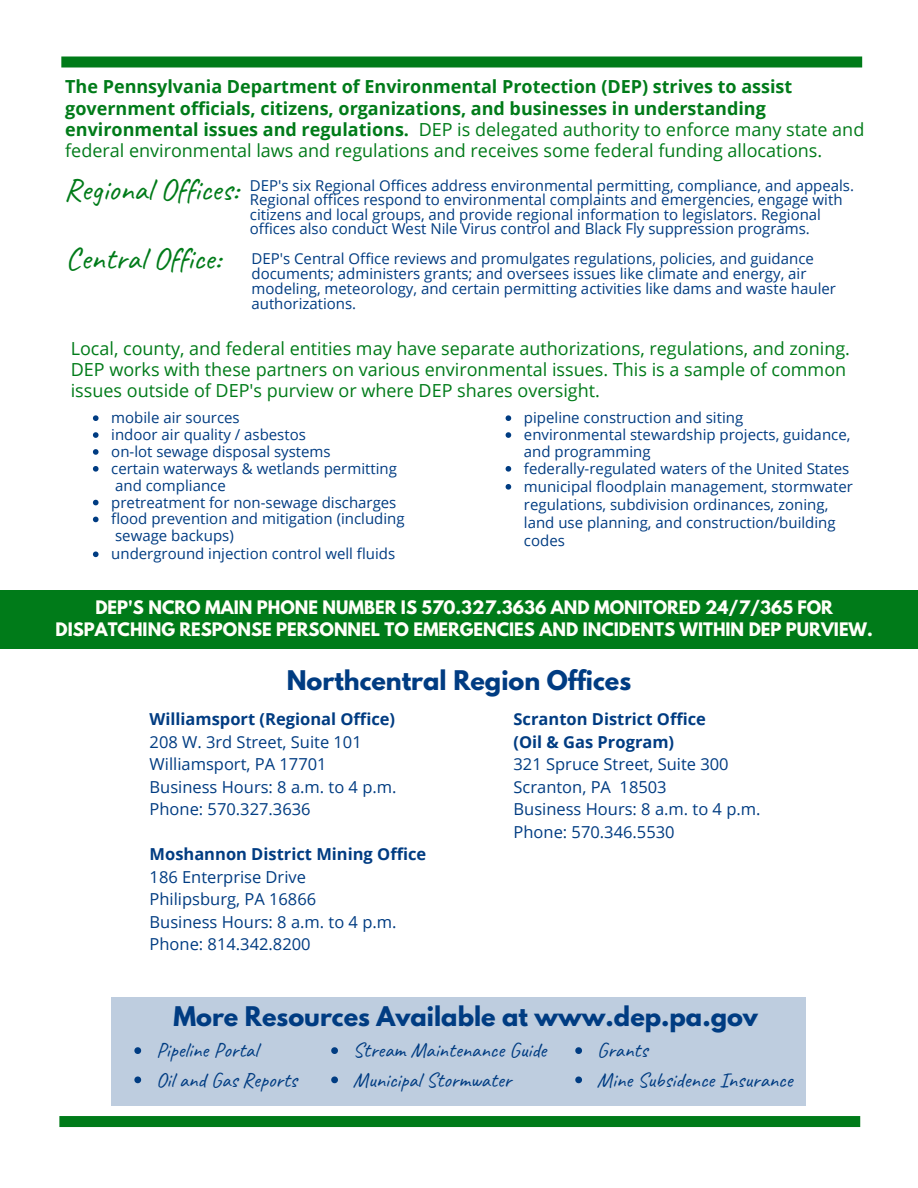
<style>
.page{position:relative;width:918px;height:1188px;background:#fff}
.page>*{position:absolute;margin:0;border:0;box-sizing:border-box;transform-origin:0 0}
.t1{font:31.5px "Caveat";color:#007b19}
.t2{font:700 24px "League Spartan";color:#003c82}
.t3{font:21px/29.2px "Caveat";color:#003c82}
.t4{font:700 18px/21.3px "Open Sans";color:#007b19}
.t5{font:18px/21.3px "Open Sans";color:#007b19}
.t6{font:16.5px/22.5px "Open Sans";color:#003c82}
.t7{font:700 16.5px/22.6px "League Spartan";color:#fffff9;text-align:center}
.t8{font:700 16.5px/22.5px "Open Sans";color:#003c82}
.t9{font:15px/17px "Open Sans";color:#003c82}
.s1{font-weight:400}
.s2{font-family:"Caveat";font-size:31.5px;color:#007b19}
</style>
<div class="page">
<svg style="left:61px;top:57px;width:801px;height:11px;background:#0b8023"></svg>
<svg style="left:59px;top:1116px;width:801px;height:11px;background:#007b19"></svg>
<div style="left:111px;top:997px;width:694px;height:108px;background:#becddf"></div>
<svg style="left:134px;top:1047px;width:7px;height:7px"></svg>
<svg style="left:134px;top:1076px;width:7px;height:7px"></svg>
<svg style="left:331px;top:1047px;width:7px;height:7px"></svg>
<svg style="left:331px;top:1076px;width:7px;height:7px"></svg>
<svg style="left:575px;top:1047px;width:7px;height:7px"></svg>
<svg style="left:575px;top:1076px;width:7px;height:7px"></svg>
<svg style="left:93px;top:415px;width:6px;height:6px"></svg>
<svg style="left:93px;top:432px;width:6px;height:6px"></svg>
<svg style="left:93px;top:449px;width:6px;height:6px"></svg>
<svg style="left:93px;top:466px;width:6px;height:6px"></svg>
<svg style="left:93px;top:500px;width:6px;height:5px"></svg>
<svg style="left:93px;top:517px;width:6px;height:5px"></svg>
<svg style="left:93px;top:551px;width:6px;height:6px"></svg>
<div style="left:0;top:590px;width:918px;height:59px;background:#007b19"></div>
<svg style="left:506px;top:415px;width:5px;height:6px"></svg>
<svg style="left:506px;top:432px;width:5px;height:6px"></svg>
<svg style="left:506px;top:466px;width:5px;height:6px"></svg>
<svg style="left:506px;top:484px;width:5px;height:6px"></svg>
<p class="t4" style="left:65px;top:75px;width:801px">The Pennsylvania Department of Environmental Protection (DEP) strives to assist government officials, citizens, organizations, and businesses in understanding environmental issues and regulations. <span class="s1">DEP is delegated authority to enforce many state and federal environmental laws and regulations and receives some federal funding allocations.</span></p>
<p class="t9" style="left:250px;top:178px;width:606px;line-height:14.4px;text-indent:-185px"><span class="s2">Regional Offices:</span> DEP's six Regional Offices address environmental permitting, compliance, and appeals.<br>Regional offices respond to environmental complaints and emergencies, engage with citizens and local groups, and provide regional information to legislators. Regional offices also conduct West Nile Virus control and Black Fly suppression programs.</p>
<h1 class="t1" style="left:65px;top:239px;width:157px">Central Office:</h1>
<p class="t9" style="left:252px;top:251px;width:586px;line-height:14.9px">DEP's Central Office reviews and promulgates regulations, policies, and guidance documents; administers grants; and oversees issues like climate and energy, air modeling, meteorology, and certain permitting activities like dams and waste hauler authorizations.</p>
<p class="t5" style="left:71px;top:337px;width:781px">Local, county, and federal entities may have separate authorizations, regulations, and zoning.<br>DEP works with these partners on various environmental issues. This is a sample of common issues outside of DEP's purview or where DEP shares oversight.</p>
<p class="t9" style="left:524px;top:409px;width:330px;line-height:17.5px">pipeline construction and siting<br>environmental stewardship projects, guidance, and programming<br>federally-regulated waters of the United States municipal floodplain management, stormwater regulations, subdivision ordinances, zoning, land use planning, and construction/building codes</p>
<p class="t9" style="left:111px;top:409px;width:295px">mobile air sources<br>indoor air quality / asbestos<br>on-lot sewage disposal systems<br>certain waterways &amp; wetlands permitting and compliance<br>pretreatment for non-sewage discharges flood prevention and mitigation (including sewage backups)<br>underground injection control well fluids</p>
<p class="t7" style="left:56px;top:598px;width:819px">DEP'S NCRO MAIN PHONE NUMBER IS 570.327.3636 AND MONITORED 24/7/365 FOR<br>DISPATCHING RESPONSE PERSONNEL TO EMERGENCIES AND INCIDENTS WITHIN DEP PURVIEW.</p>
<h2 class="t2" style="left:287px;top:668px;width:346px">Northcentral Region Offices</h2>
<p class="t8" style="left:514px;top:707px;width:194px">Scranton District Office (Oil &amp; Gas Program)</p>
<p class="t6" style="left:514px;top:752px;width:249px">321 Spruce Street, Suite 300<br>Scranton, PA 18503<br>Business Hours: 8 a.m. to 4 p.m.<br>Phone: 570.346.5530</p>
<p class="t8" style="left:150px;top:707px;width:247px">Williamsport (Regional Office)</p>
<p class="t6" style="left:150px;top:730px;width:249px">208 W. 3rd Street, Suite 101<br>Williamsport, PA 17701<br>Business Hours: 8 a.m. to 4 p.m.<br>Phone: 570.327.3636</p>
<p class="t8" style="left:150px;top:842px;width:278px">Moshannon District Mining Office</p>
<p class="t6" style="left:150px;top:865px;width:249px">186 Enterprise Drive<br>Philipsburg, PA 16866<br>Business Hours: 8 a.m. to 4 p.m.<br>Phone: 814.342.8200</p>
<h2 class="t2" style="left:173px;top:1004px;width:586px">More Resources Available at www.dep.pa.gov</h2>
<h3 class="t3" style="left:156px;top:1036px;width:143px">Pipeline Portal<br>Oil and Gas Reports</h3>
<h3 class="t3" style="left:353px;top:1036px;width:195px">Stream Maintenance Guide<br>Municipal Stormwater</h3>
<h3 class="t3" style="left:597px;top:1036px;width:197px">Grants<br>Mine Subsidence Insurance</h3>
</div>
